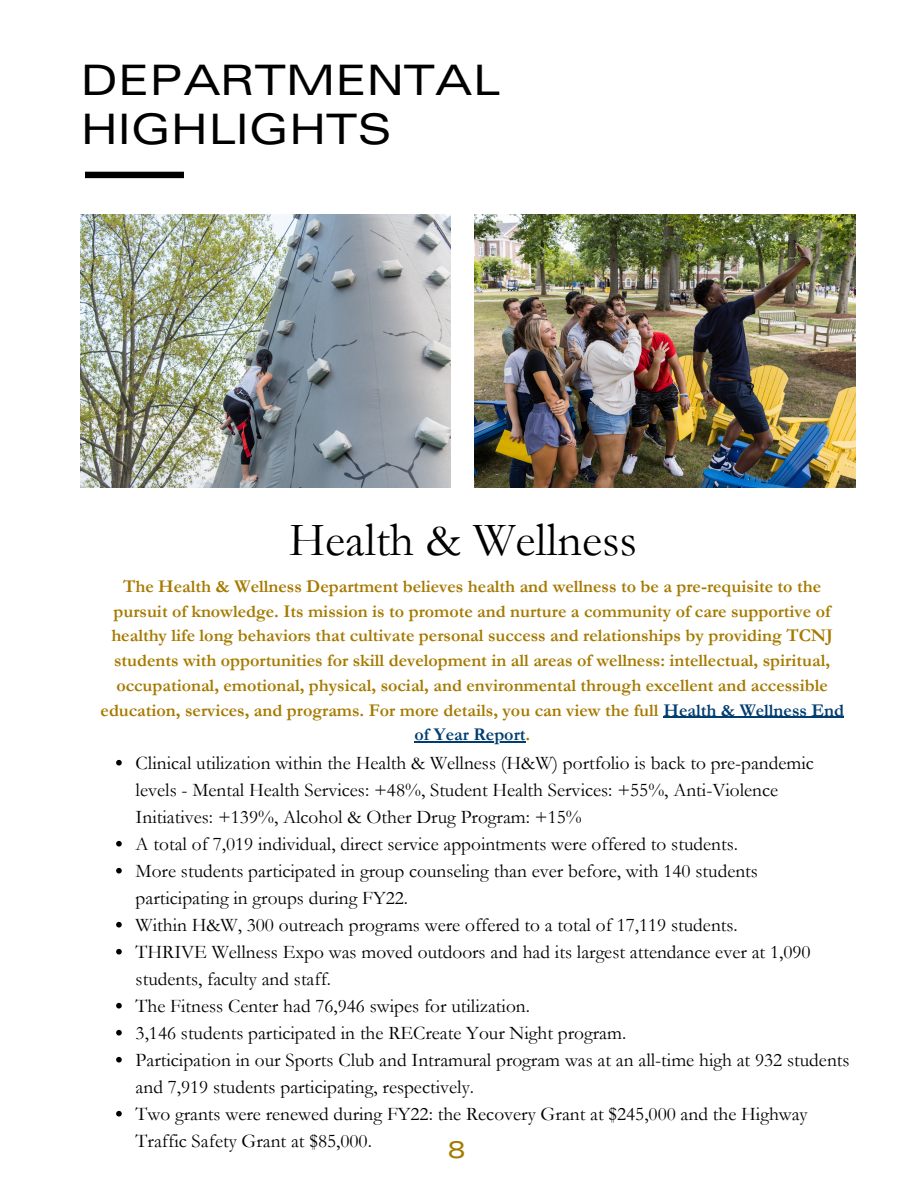
<style>
.page{position:relative;width:918px;height:1188px;background:#fff}
.page>*{position:absolute;margin:0;border:0;box-sizing:border-box;transform-origin:0 0}
.t1{font:48px "Garamond";color:#000}
.t2{font:expanded 42px/49.2px "Univers LT Std";color:#000}
.t3{font:expanded 24px "Univers LT Std";color:#a67a00}
.t4{font:19.35px/27px "Garamond";color:#000}
.t5{font:700 18px/24.8px "Garamond";color:#a67a00;text-align:center}
.s1{color:#003d71}
</style>
<div class="page">
<svg style="left:85px;top:172px;width:99px;height:6px"></svg>
<img style="left:81px;top:214px;width:370px;height:274px">
<hr style="left:663px;top:717px;width:181px;height:1px;background:#003d71">
<hr style="left:415px;top:741px;width:111px;height:2px;background:#003d71">
<svg style="left:116px;top:760px;width:6px;height:6px"></svg>
<svg style="left:116px;top:841px;width:6px;height:6px"></svg>
<svg style="left:116px;top:868px;width:6px;height:6px"></svg>
<svg style="left:116px;top:922px;width:6px;height:6px"></svg>
<svg style="left:116px;top:949px;width:6px;height:6px"></svg>
<svg style="left:116px;top:1003px;width:6px;height:6px"></svg>
<svg style="left:116px;top:1030px;width:6px;height:6px"></svg>
<svg style="left:116px;top:1057px;width:6px;height:6px"></svg>
<svg style="left:116px;top:1111px;width:6px;height:6px"></svg>
<img style="left:475px;top:214px;width:380px;height:274px">
<h2 class="t2" style="left:81px;top:61px;width:421px">DEPARTMENTAL<br>HIGHLIGHTS</h2>
<h1 class="t1" style="left:289px;top:513px;width:350px">Health &amp; Wellness</h1>
<p class="t5" style="left:101px;top:574px;width:745px">The Health &amp; Wellness Department believes health and wellness to be a pre-requisite to the pursuit of knowledge. Its mission is to promote and nurture a community of care supportive of healthy life long behaviors that cultivate personal success and relationships by providing TCNJ students with opportunities for skill development in all areas of wellness: intellectual, spiritual, occupational, emotional, physical, social, and environmental through excellent and accessible education, services, and programs. For more details, you can view the full <span class="s1">Health &amp; Wellness End of Year Report</span>.</p>
<p class="t4" style="left:136px;top:750px;width:715px">Clinical utilization within the Health &amp; Wellness (H&amp;W) portfolio is back to pre-pandemic levels - Mental Health Services: +48%, Student Health Services: +55%, Anti-Violence Initiatives: +139%, Alcohol &amp; Other Drug Program: +15%<br>A total of 7,019 individual, direct service appointments were offered to students.<br>More students participated in group counseling than ever before, with 140 students participating in groups during FY22.<br>Within H&amp;W, 300 outreach programs were offered to a total of 17,119 students.<br>THRIVE Wellness Expo was moved outdoors and had its largest attendance ever at 1,090 students, faculty and staff.<br>The Fitness Center had 76,946 swipes for utilization.<br>3,146 students participated in the RECreate Your Night program.<br>Participation in our Sports Club and Intramural program was at an all-time high at 932 students and 7,919 students participating, respectively.<br>Two grants were renewed during FY22: the Recovery Grant at $245,000 and the Highway Traffic Safety Grant at $85,000.</p>
<p class="t3" style="left:448px;top:1141px;width:19px">8</p>
</div>
